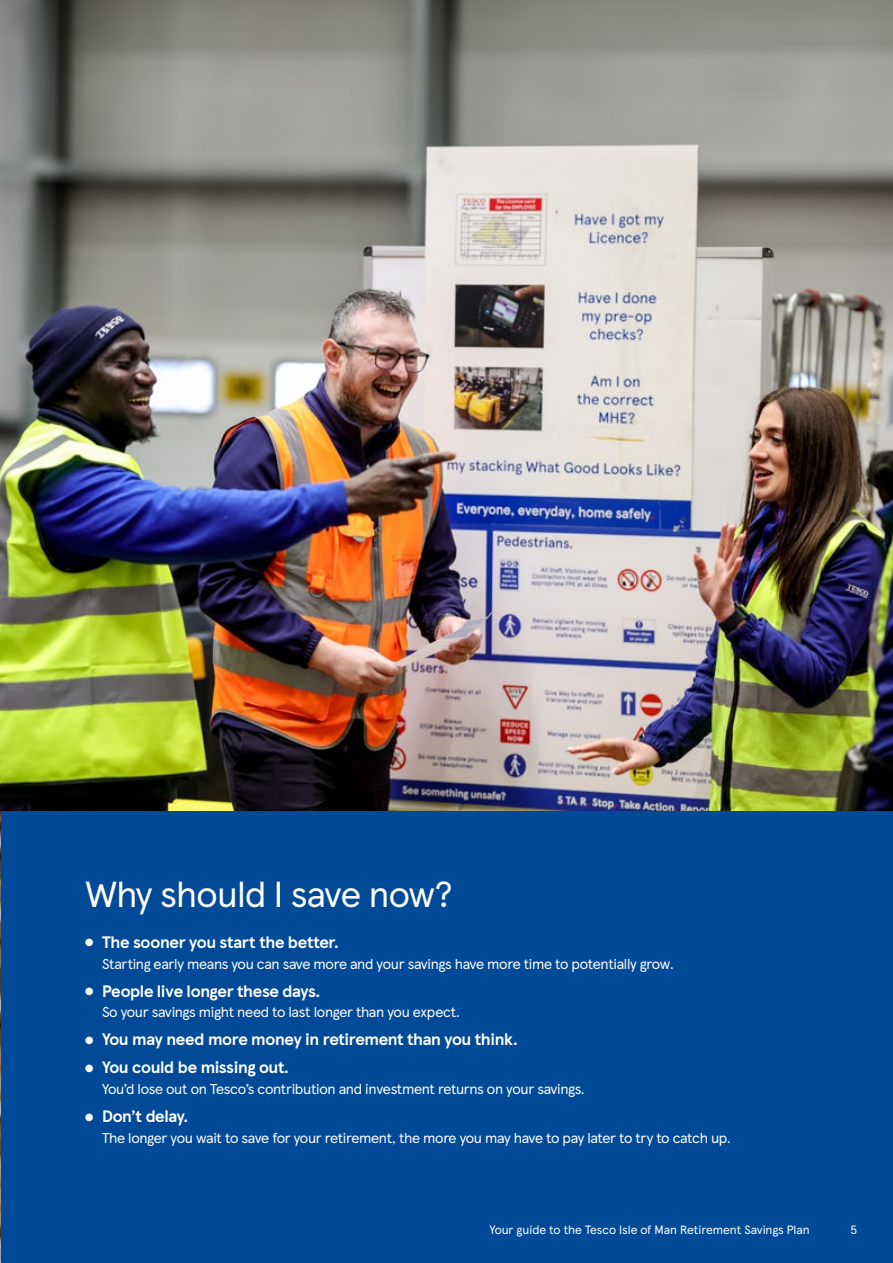
<style>
.page{position:relative;width:893px;height:1263px;background:#fff}
.page>*{position:absolute;margin:0;border:0;box-sizing:border-box;transform-origin:0 0}
.t1{font:36px "TESCO Modern";letter-spacing:-.025em;color:#fff}
.t2{font:700 16.5px "TESCO Modern";letter-spacing:-.02em;color:#fff}
.t3{font:14.25px "TESCO Modern";letter-spacing:-.025em;color:#fff}
.t4{font:12px "TESCO Modern";letter-spacing:-.005em;color:#fff}
</style>
<div class="page">
<div style="left:0;top:810px;width:893px;height:453px;background:#004a97"></div>
<img style="left:0;top:810px;width:1px;height:453px">
<img style="left:0;top:0;width:893px;height:810px">
<h1 class="t1" style="left:85px;top:867px;width:369px">Why should I save now?</h1>
<p class="t2" style="left:85px;top:929px;width:256px">● The sooner you start the better.</p>
<p class="t3" style="left:102px;top:953px;width:574px">Starting early means you can save more and your savings have more time to potentially grow.</p>
<p class="t2" style="left:85px;top:978px;width:237px">● People live longer these days.</p>
<p class="t3" style="left:102px;top:1001px;width:359px">So your savings might need to last longer than you expect.</p>
<p class="t2" style="left:85px;top:1027px;width:435px">● You may need more money in retirement than you think.</p>
<p class="t2" style="left:85px;top:1055px;width:206px">● You could be missing out.</p>
<p class="t3" style="left:102px;top:1078px;width:484px">You’d lose out on Tesco’s contribution and investment returns on your savings.</p>
<p class="t2" style="left:85px;top:1104px;width:105px">● Don’t delay.</p>
<p class="t3" style="left:102px;top:1127px;width:630px">The longer you wait to save for your retirement, the more you may have to pay later to try to catch up.</p>
<p class="t4" style="left:489px;top:1221px;width:322px">Your guide to the Tesco Isle of Man Retirement Savings Plan</p>
<p class="t4" style="left:850px;top:1221px;width:8px">5</p>
</div>
